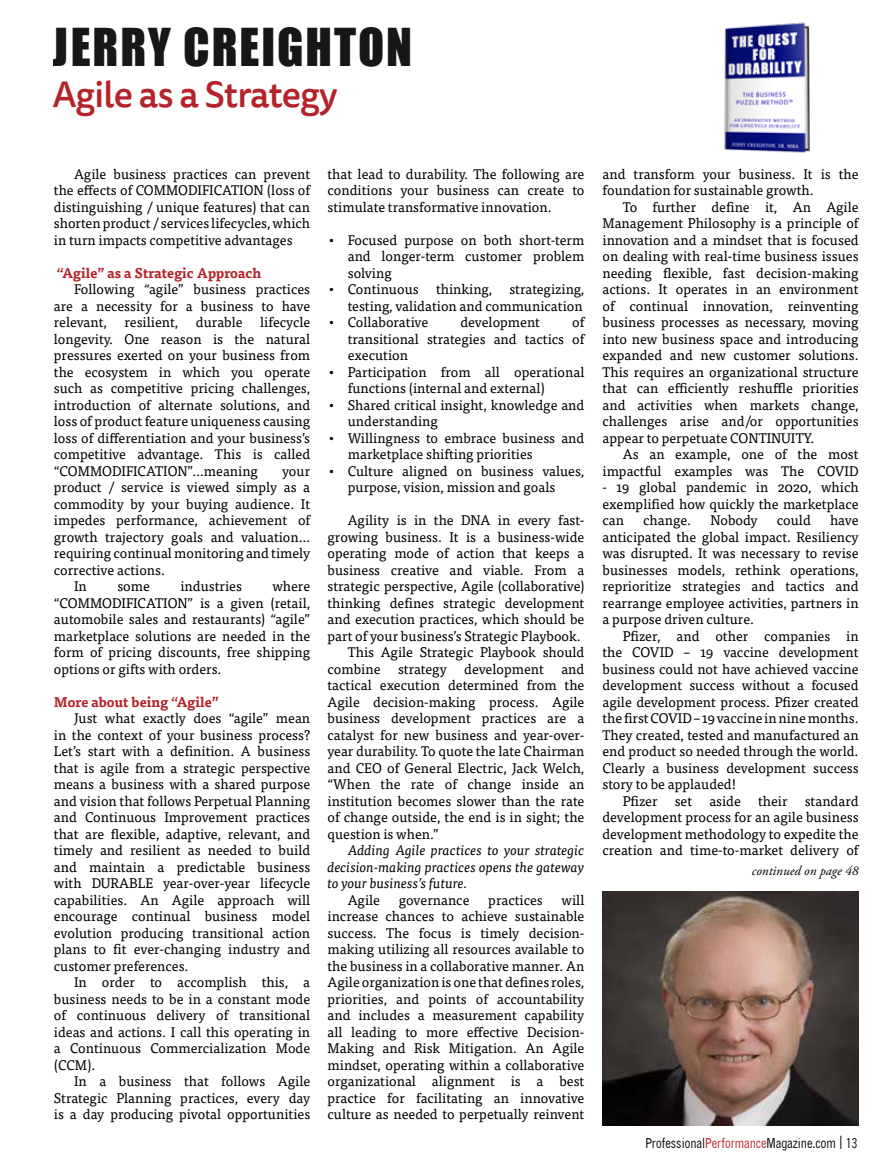
<style>
.page{position:relative;width:891px;height:1161px;background:#fff}
.page>*{position:absolute;margin:0;border:0;box-sizing:border-box;transform-origin:0 0}
.t1{font:48px "Impact";letter-spacing:.04em;color:#000}
.t2{font:500 36px "Tisa Sans Pro";letter-spacing:-.02em;color:#b4232a}
.t3{font:13.95px/16.5px "Tisa Pro";color:#000;text-align:justify}
.t4{font:italic 13.95px/16.5px "Tisa Pro";color:#000;text-align:justify}
.t5{font:700 13.95px "Tisa Pro";color:#b4232a}
.t6{font:13.5px "Quick Type II Condensed";color:#000}
.t7{font:italic 13.5px "Adobe Garamond Pro";color:#000}
.s1{font-family:"Courier New"}
.s2{color:#b4232a}
.s3{font-size:18px}
</style>
<div class="page">
<img style="left:602px;top:892px;width:257px;height:234px">
<img style="left:724px;top:22px;width:87px;height:131px">
<h1 class="t1" style="left:53px;top:10px;width:361px">JERRY CREIGHTON</h1>
<h2 class="t2" style="left:53px;top:69px;width:286px">Agile as a Strategy</h2>
<p class="t3" style="left:54px;top:165px;width:258px;text-indent:20px">Agile business practices can prevent the effects of COMMODIFICATION (loss of distinguishing / unique features) that can shorten product / services lifecycles, which in turn impacts competitive advantages</p>
<p class="t5" style="left:57px;top:261px;width:206px">“Agile” as a Strategic Approach</p>
<p class="t3" style="left:54px;top:280px;width:258px;text-indent:20px">Following “agile” business practices are a necessity for a business to have relevant,</p>
<p class="t3" style="left:54px;top:313px;width:258px;text-indent:206px">lifecycle longevity. One reason is the natural pressures exerted on your business from the ecosystem in which you operate such as competitive pricing challenges, introduction of alternate solutions, and loss of product feature uniqueness causing loss of differentiation and your business’s competitive advantage. This is called “COMMODIFICATION”…meaning</p>
<p class="t3" style="left:125px;top:313px;width:55px">resilient,</p>
<p class="t3" style="left:196px;top:313px;width:48px">durable</p>
<p class="t3" style="left:282px;top:462px;width:29px">your</p>
<p class="t3" style="left:54px;top:478px;width:258px">product / service is viewed simply as a</p>
<p class="t3" style="left:54px;top:495px;width:258px">commodity by your buying audience. It</p>
<p class="t3" style="left:54px;top:511px;width:258px">impedes performance, achievement of</p>
<p class="t3" style="left:54px;top:528px;width:258px">growth trajectory goals and valuation…</p>
<p class="t3" style="left:54px;top:544px;width:258px">requiring continual monitoring and timely</p>
<p class="t3" style="left:54px;top:561px;width:113px">corrective actions.</p>
<p class="t3" style="left:74px;top:577px;width:14px">In</p>
<p class="t3" style="left:117px;top:577px;width:34px">some</p>
<p class="t3" style="left:180px;top:577px;width:63px">industries</p>
<p class="t3" style="left:54px;top:577px;width:258px;text-indent:219px">where “COMMODIFICATION” is a given (retail, automobile sales and restaurants) “agile” marketplace solutions are needed in the form of pricing discounts, free shipping options or gifts with orders.</p>
<p class="t5" style="left:54px;top:690px;width:167px">More about being “Agile”</p>
<p class="t3" style="left:54px;top:709px;width:258px;text-indent:20px">Just what exactly does “agile” mean in the context of your business process?<br>Let’s start with a definition. A business that is agile from a strategic perspective means a business with a shared purpose and vision that follows Perpetual Planning and Continuous Improvement practices that are flexible, adaptive, relevant, and timely and resilient as needed to build and maintain a predictable business with DURABLE year-over-year lifecycle capabilities. An Agile approach will encourage continual business model evolution producing transitional action plans to fit ever-changing industry and customer preferences.</p>
<p class="t3" style="left:54px;top:973px;width:258px;text-indent:20px">In order to accomplish this, a business needs to be in a constant mode of continuous delivery of transitional ideas and actions. I call this operating in a Continuous Commercialization Mode (CCM).</p>
<p class="t3" style="left:54px;top:1072px;width:258px;text-indent:20px">In a business that follows Agile Strategic Planning practices, every day is a day producing pivotal opportunities</p>
<p class="t3" style="left:328px;top:165px;width:258px">that lead to durability. The following are conditions your business can create to stimulate transformative innovation.</p>
<p class="t3" style="left:348px;top:231px;width:238px;text-indent:-20px"><span class="s1">•</span> Focused purpose on both short-term and longer-term customer problem solving</p>
<p class="t3" style="left:328px;top:280px;width:258px;text-align:right"><span class="s1">•</span> Continuous thinking, strategizing, testing, validation and communication</p>
<p class="t3" style="left:328px;top:313px;width:102px"><span class="s1">•</span> Collaborative</p>
<p class="t3" style="left:460px;top:313px;width:81px">development</p>
<p class="t3" style="left:348px;top:313px;width:238px;text-indent:224px">of transitional strategies and tactics of execution</p>
<p class="t3" style="left:348px;top:363px;width:238px;text-indent:-20px"><span class="s1">•</span> Participation from all operational functions (internal and external)</p>
<p class="t3" style="left:348px;top:396px;width:238px;text-indent:-20px"><span class="s1">•</span> Shared critical insight, knowledge and understanding</p>
<p class="t3" style="left:348px;top:429px;width:238px;text-indent:-20px"><span class="s1">•</span> Willingness to embrace business and marketplace shifting priorities</p>
<p class="t3" style="left:348px;top:462px;width:238px;text-indent:-20px"><span class="s1">•</span> Culture aligned on business values, purpose, vision, mission and goals</p>
<p class="t3" style="left:348px;top:511px;width:238px">Agility is in the DNA in every fast-</p>
<p class="t3" style="left:328px;top:528px;width:258px">growing business. It is a business-wide</p>
<p class="t3" style="left:328px;top:544px;width:258px">operating mode of action that keeps a</p>
<p class="t3" style="left:328px;top:561px;width:258px">business creative and viable. From a</p>
<p class="t3" style="left:328px;top:577px;width:258px">strategic perspective, Agile (collaborative)</p>
<p class="t3" style="left:328px;top:594px;width:258px">thinking defines strategic development</p>
<p class="t3" style="left:328px;top:610px;width:258px">and execution practices, which should be</p>
<p class="t3" style="left:328px;top:627px;width:255px">part of your business’s Strategic Playbook.</p>
<p class="t3" style="left:348px;top:643px;width:238px">This Agile Strategic Playbook should</p>
<p class="t3" style="left:328px;top:660px;width:54px">combine</p>
<p class="t3" style="left:398px;top:660px;width:50px">strategy</p>
<p class="t3" style="left:464px;top:660px;width:81px">development</p>
<p class="t3" style="left:328px;top:660px;width:258px;text-indent:234px">and tactical execution determined from the Agile decision-making process. Agile business development practices are a catalyst for new business and year-over&shy;year durability. To quote the late Chairman and CEO of General Electric, Jack Welch, “When the rate of change inside an institution becomes slower than the rate of change outside, the end is in sight; the question is when.”</p>
<p class="t4" style="left:328px;top:841px;width:258px;text-indent:20px">Adding Agile practices to your strategic decision-making practices opens the gateway to your business’s future.</p>
<p class="t3" style="left:348px;top:891px;width:34px">Agile</p>
<p class="t3" style="left:399px;top:891px;width:72px">governance</p>
<p class="t3" style="left:488px;top:891px;width:56px">practices</p>
<p class="t3" style="left:328px;top:891px;width:258px;text-indent:234px">will increase chances to achieve sustainable success. The focus is timely decision&shy;making utilizing all resources available to the business in a collaborative manner. An Agile organization is one that defines roles, priorities, and points of accountability and includes a measurement capability all leading to more effective Decision-Making and Risk Mitigation. An Agile mindset, operating within a collaborative organizational alignment is a best practice for facilitating an innovative culture as needed to perpetually reinvent</p>
<p class="t3" style="left:602px;top:165px;width:258px">and transform your business. It is the foundation for sustainable growth.</p>
<p class="t3" style="left:602px;top:198px;width:258px;text-indent:20px">To further define it, An Agile Management Philosophy is a principle of innovation and a mindset that is focused on dealing with real-time business issues needing flexible, fast decision-making actions. It operates in an environment of continual innovation, reinventing business processes as necessary, moving into new business space and introducing expanded and new customer solutions.<br>This requires an organizational structure that can efficiently reshuffle priorities and activities when markets change, challenges arise and/or opportunities appear to perpetuate CONTINUITY.</p>
<p class="t3" style="left:602px;top:445px;width:258px;text-align:right">As an example, one of the most impactful examples was The COVID</p>
<p class="t3" style="left:602px;top:478px;width:258px">- 19 global pandemic in 2020, which exemplified how quickly the marketplace can</p>
<p class="t3" style="left:602px;top:511px;width:258px;text-indent:228px">have anticipated the global impact. Resiliency was disrupted. It was necessary to revise businesses models, rethink operations, reprioritize strategies and tactics and rearrange employee activities, partners in a purpose driven culture.</p>
<p class="t3" style="left:602px;top:627px;width:258px;text-indent:20px">Pfizer, and other companies in the COVID – 19 vaccine development business could not have achieved vaccine development success without a focused agile development process. Pfizer created the first COVID – 19 vaccine in nine months.<br>They created, tested and manufactured an end product so needed through the world.<br>Clearly a business development success story to be applauded!</p>
<p class="t3" style="left:602px;top:792px;width:258px;text-indent:20px">Pfizer set aside their standard development process for an agile business development methodology to expedite the creation and time-to-market delivery of</p>
<p class="t3" style="left:643px;top:511px;width:49px">change.</p>
<p class="t3" style="left:710px;top:511px;width:49px">Nobody</p>
<p class="t3" style="left:777px;top:511px;width:35px">could</p>
<p class="t7" style="left:752px;top:863px;width:108px">continued on page 48</p>
<p class="t6" style="left:645px;top:1136px;width:214px">Professional<span class="s2">Performance</span>Magazine.com <span class="s3">I</span> 13</p>
</div>
